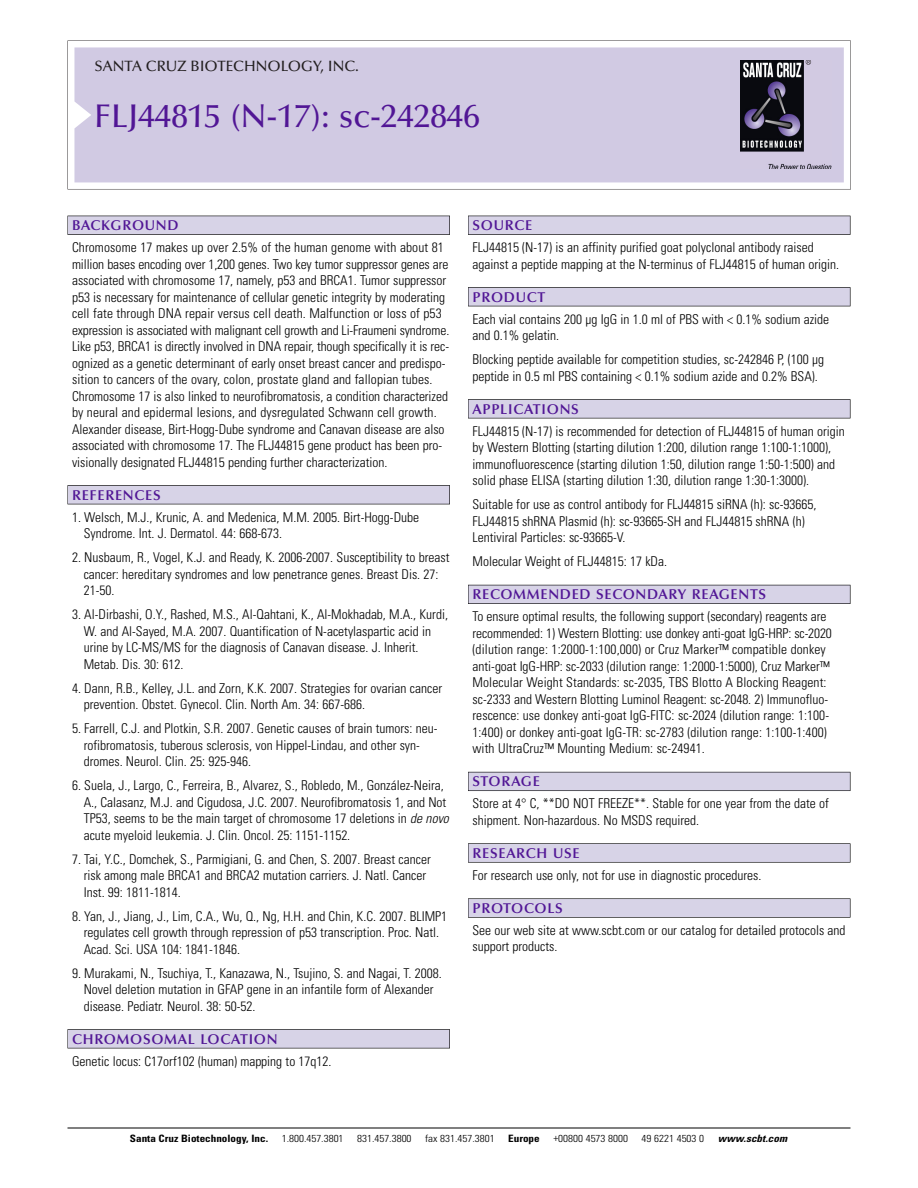
<style>
.page{position:relative;width:918px;height:1188px;background:#fff}
.page>*{position:absolute;margin:0;border:0;box-sizing:border-box;transform-origin:0 0}
.t1{font:500 33px "Optima";color:#511695}
.t2{font:500 15px "Optima";color:#231f20}
.t3{font:600 14.25px "Optima";letter-spacing:.05em;color:#511695}
.t4{font:300 condensed 13.5px/16.5px "Univers";color:#000}
.t5{font:300 condensed 10.2px "Univers";color:#000;scale:1.1 1}
.t6{font:700 condensed 10.2px "Univers";color:#000;scale:1.1 1}
.t7{font:italic 700 condensed 10.2px "Univers";letter-spacing:.005em;color:#000;scale:1.1 1}
.s1{font-style:italic}
</style>
<div class="page">
<svg style="left:68px;top:40px;width:783px;height:149px"></svg>
<div style="left:74px;top:47px;width:770px;height:135px;background:#d1cae3"></div>
<img style="left:741px;top:60px;width:90px;height:108px">
<div style="left:68px;top:216px;width:382px;height:19px;background:#525155"></div>
<div style="left:68px;top:216px;width:381px;height:18px;background:#d7d3e7"></div>
<div style="left:68px;top:485px;width:382px;height:19px;background:#525155"></div>
<div style="left:68px;top:486px;width:381px;height:18px;background:#d7d3e7"></div>
<div style="left:68px;top:1029px;width:382px;height:19px;background:#545357"></div>
<div style="left:68px;top:1030px;width:381px;height:18px;background:#d7d3e7"></div>
<div style="left:468px;top:216px;width:382px;height:19px;background:#525155"></div>
<div style="left:468px;top:216px;width:382px;height:18px;background:#d7d3e7"></div>
<div style="left:468px;top:287px;width:382px;height:19px;background:#525155"></div>
<div style="left:468px;top:288px;width:382px;height:18px;background:#d7d3e7"></div>
<div style="left:468px;top:399px;width:382px;height:19px;background:#545357"></div>
<div style="left:468px;top:400px;width:382px;height:18px;background:#d7d3e7"></div>
<div style="left:468px;top:585px;width:382px;height:19px;background:#54535a"></div>
<div style="left:468px;top:585px;width:382px;height:18px;background:#d7d3e7"></div>
<div style="left:468px;top:772px;width:382px;height:19px;background:#5b5a62"></div>
<div style="left:468px;top:772px;width:382px;height:18px;background:#d7d3e7"></div>
<div style="left:468px;top:843px;width:382px;height:20px;background:#666667"></div>
<div style="left:468px;top:844px;width:382px;height:18px;background:#d7d3e7"></div>
<div style="left:468px;top:898px;width:382px;height:20px;background:#666"></div>
<div style="left:468px;top:899px;width:382px;height:18px;background:#d7d3e7"></div>
<hr style="left:68px;top:1128px;width:782px;height:1px;background:#000">
<p class="t2" style="left:94px;top:61px;width:266px">SANTA CRUZ BIOTECHNOLOGY, INC.</p>
<h1 class="t1" style="left:94px;top:103px;width:387px">FLJ44815 (N-17): sc-242846</h1>
<p class="t3" style="left:72px;top:219px;width:108px">BACKGROUND</p>
<p class="t4" style="left:72px;top:240px;width:379px">Chromosome 17 makes up over 2.5% of the human genome with about 81 million bases encoding over 1,200 genes. Two key tumor suppressor genes are associated with chromosome 17, namely, p53 and BRCA1. Tumor suppressor p53 is necessary for maintenance of cellular genetic integrity by moderating cell fate through DNA repair versus cell death. Malfunction or loss of p53 expression is associated with malignant cell growth and Li-Fraumeni syndrome.<br>Like p53, BRCA1 is directly involved in DNA repair, though specifically it is rec&shy;ognized as a genetic determinant of early onset breast cancer and predispo&shy;sition to cancers of the ovary, colon, prostate gland and fallopian tubes.<br>Chromosome 17 is also linked to neurofibromatosis, a condition characterized by neural and epidermal lesions, and dysregulated Schwann cell growth.<br>Alexander disease, Birt-Hogg-Dube syndrome and Canavan disease are also associated with chromosome 17. The FLJ44815 gene product has been pro&shy;visionally designated FLJ44815 pending further characterization.</p>
<p class="t3" style="left:72px;top:489px;width:90px">REFERENCES</p>
<p class="t4" style="left:84px;top:510px;width:337px;text-indent:-12px">1. Welsch, M.J., Krunic, A. and Medenica, M.M. 2005. Birt-Hogg-Dube<br>Syndrome. Int. J. Dermatol. 44: 668-673.</p>
<p class="t4" style="left:84px;top:550px;width:367px;text-indent:-12px">2. Nusbaum, R., Vogel, K.J. and Ready, K. 2006-2007. Susceptibility to breast cancer: hereditary syndromes and low penetrance genes. Breast Dis. 27:<br>21-50.</p>
<p class="t4" style="left:84px;top:607px;width:366px;text-indent:-12px">3. Al-Dirbashi, O.Y., Rashed, M.S., Al-Qahtani, K., Al-Mokhadab, M.A., Kurdi, W. and Al-Sayed, M.A. 2007. Quantification of N-acetylaspartic acid in urine by LC-MS/MS for the diagnosis of Canavan disease. J. Inherit.<br>Metab. Dis. 30: 612.</p>
<p class="t4" style="left:84px;top:681px;width:360px;text-indent:-12px">4. Dann, R.B., Kelley, J.L. and Zorn, K.K. 2007. Strategies for ovarian cancer prevention. Obstet. Gynecol. Clin. North Am. 34: 667-686.</p>
<p class="t4" style="left:84px;top:721px;width:355px;text-indent:-12px">5. Farrell, C.J. and Plotkin, S.R. 2007. Genetic causes of brain tumors: neu&shy;rofibromatosis, tuberous sclerosis, von Hippel-Lindau, and other syn&shy;dromes. Neurol. Clin. 25: 925-946.</p>
<p class="t4" style="left:84px;top:778px;width:367px;text-indent:-12px">6. Suela, J., Largo, C., Ferreira, B., Alvarez, S., Robledo, M., González-Neira, A., Calasanz, M.J. and Cigudosa, J.C. 2007. Neurofibromatosis 1, and Not TP53, seems to be the main target of chromosome 17 deletions in <span class="s1">de novo </span>acute myeloid leukemia. J. Clin. Oncol. 25: 1151-1152.</p>
<p class="t4" style="left:84px;top:852px;width:349px;text-indent:-12px">7. Tai, Y.C., Domchek, S., Parmigiani, G. and Chen, S. 2007. Breast cancer risk among male BRCA1 and BRCA2 mutation carriers. J. Natl. Cancer<br>Inst. 99: 1811-1814.</p>
<p class="t4" style="left:84px;top:909px;width:365px;text-indent:-12px">8. Yan, J., Jiang, J., Lim, C.A., Wu, Q., Ng, H.H. and Chin, K.C. 2007. BLIMP1 regulates cell growth through repression of p53 transcription. Proc. Natl.<br>Acad. Sci. USA 104: 1841-1846.</p>
<p class="t4" style="left:84px;top:966px;width:359px;text-indent:-12px">9. Murakami, N., Tsuchiya, T., Kanazawa, N., Tsujino, S. and Nagai, T. 2008.<br>Novel deletion mutation in GFAP gene in an infantile form of Alexander disease. Pediatr. Neurol. 38: 50-52.</p>
<p class="t3" style="left:72px;top:1033px;width:207px">CHROMOSOMAL LOCATION</p>
<p class="t4" style="left:72px;top:1054px;width:261px">Genetic locus: C17orf102 (human) mapping to 17q12.</p>
<p class="t3" style="left:473px;top:219px;width:61px">SOURCE</p>
<p class="t4" style="left:473px;top:240px;width:368px">FLJ44815 (N-17) is an affinity purified goat polyclonal antibody raised against a peptide mapping at the N-terminus of FLJ44815 of human origin.</p>
<p class="t3" style="left:473px;top:291px;width:74px">PRODUCT</p>
<p class="t4" style="left:473px;top:312px;width:358px">Each vial contains 200 µg IgG in 1.0 ml of PBS with &lt; 0.1% sodium azide and 0.1% gelatin.</p>
<p class="t4" style="left:473px;top:352px;width:353px">Blocking peptide available for competition studies, sc-242846 P, (100 µg peptide in 0.5 ml PBS containing &lt; 0.1% sodium azide and 0.2% BSA).</p>
<p class="t3" style="left:473px;top:403px;width:108px">APPLICATIONS</p>
<p class="t4" style="left:473px;top:424px;width:374px">FLJ44815 (N-17) is recommended for detection of FLJ44815 of human origin by Western Blotting (starting dilution 1:200, dilution range 1:100-1:1000), immunofluorescence (starting dilution 1:50, dilution range 1:50-1:500) and solid phase ELISA (starting dilution 1:30, dilution range 1:30-1:3000).</p>
<p class="t4" style="left:473px;top:497px;width:345px">Suitable for use as control antibody for FLJ44815 siRNA (h): sc-93665,<br>FLJ44815 shRNA Plasmid (h): sc-93665-SH and FLJ44815 shRNA (h)<br>Lentiviral Particles: sc-93665-V.</p>
<p class="t4" style="left:473px;top:554px;width:196px">Molecular Weight of FLJ44815: 17 kDa.</p>
<p class="t3" style="left:473px;top:589px;width:295px">RECOMMENDED SECONDARY REAGENTS</p>
<p class="t4" style="left:473px;top:609px;width:361px">To ensure optimal results, the following support (secondary) reagents are recommended: 1) Western Blotting: use donkey anti-goat IgG-HRP: sc-2020 (dilution range: 1:2000-1:100,000) or Cruz Marker™ compatible donkey anti-goat IgG-HRP: sc-2033 (dilution range: 1:2000-1:5000), Cruz Marker™ Molecular Weight Standards: sc-2035, TBS Blotto A Blocking Reagent: sc-2333 and Western Blotting Luminol Reagent: sc-2048. 2) Immunofluo&shy;rescence: use donkey anti-goat IgG-FITC: sc-2024 (dilution range: 1:100- 1:400) or donkey anti-goat IgG-TR: sc-2783 (dilution range: 1:100-1:400) with UltraCruz™ Mounting Medium: sc-24941.</p>
<p class="t3" style="left:473px;top:776px;width:69px">STORAGE</p>
<p class="t4" style="left:473px;top:796px;width:358px">Store at 4° C, **DO NOT FREEZE**. Stable for one year from the date of shipment. Non-hazardous. No MSDS required.</p>
<p class="t3" style="left:473px;top:847px;width:109px">RESEARCH USE</p>
<p class="t4" style="left:473px;top:868px;width:290px">For research use only, not for use in diagnostic procedures.</p>
<p class="t3" style="left:473px;top:902px;width:92px">PROTOCOLS</p>
<p class="t4" style="left:473px;top:923px;width:375px">See our web site at www.scbt.com or our catalog for detailed protocols and support products.</p>
<p class="t6" style="left:130px;top:1135px;width:127px">Santa Cruz Biotechnology, Inc.</p>
<p class="t5" style="left:282px;top:1135px;width:58px">1.800.457.3801</p>
<p class="t5" style="left:357px;top:1135px;width:51px">831.457.3800</p>
<p class="t5" style="left:425px;top:1135px;width:65px">fax 831.457.3801</p>
<p class="t6" style="left:508px;top:1135px;width:30px">Europe</p>
<p class="t5" style="left:553px;top:1135px;width:69px">+00800 4573 8000</p>
<p class="t5" style="left:642px;top:1135px;width:58px">49 6221 4503 0</p>
<p class="t7" style="left:718px;top:1135px;width:64px">www.scbt.com</p>
</div>
